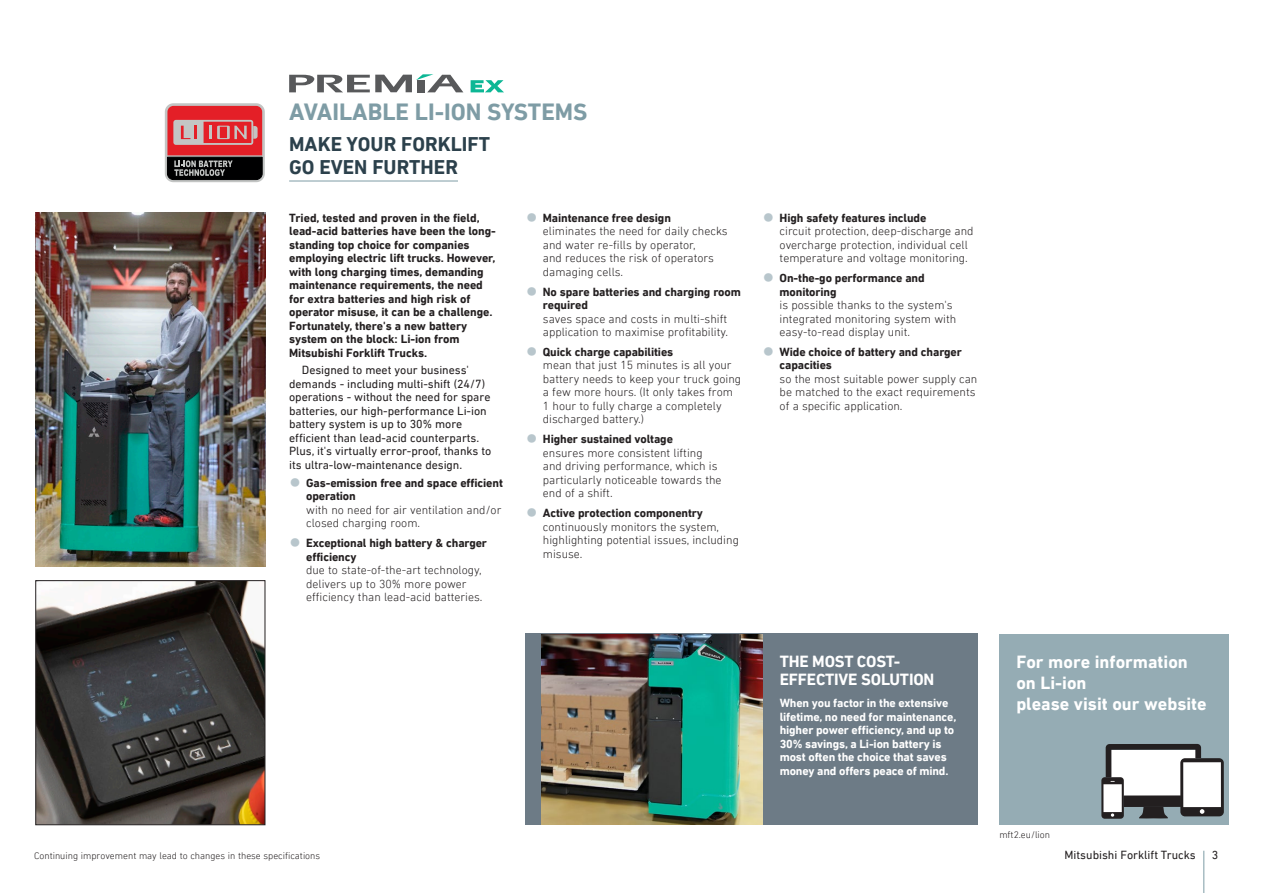
<style>
.page{position:relative;width:1263px;height:893px;background:#fff}
.page>*{position:absolute;margin:0;border:0;box-sizing:border-box;transform-origin:0 0}
.Inside_Series_Name_N{font:700 24px "DIN Next LT Pro";color:#7e9ca5}
.Back_Cover_Headline{font:700 20.25px/22.5px "DIN Next LT Pro";color:#2c414c}
.Boxout-Header{font:700 18px/21px "DIN Next LT Pro";color:#fff}
.Back_Reverse_-_N{font:700 16.5px/18px "DIN Next LT Pro";letter-spacing:-.01em;color:#fff}
.t1{font:300 12px/13.5px "DIN Next LT Pro";color:#231f20}
.FAB_Body_LEAD_-_N{font:700 12px/13.5px "DIN Next LT Pro";letter-spacing:-.005em;color:#231f20}
.FAB_Body_regular_N{font:12px/13.5px "DIN Next LT Pro";letter-spacing:-.005em;color:#231f20}
.Back_Reverse_-_N-2{font:700 12px/13.5px "DIN Next LT Pro";letter-spacing:-.01em;color:#fff}
.BODY_Smallprint_Norm{font:300 9.75px "DIN Next LT Pro";color:#231f20}
.s1{font-family:"Helvetica Neue LT Pro";font-stretch:condensed;font-size:24px;color:#b8c6cc}
.s2{font-weight:700}
</style>
<div class="page">
<div style="left:999px;top:634px;width:230px;height:191px;background:#95acb4"></div>
<div style="left:1111px;top:750px;width:84px;height:46px;background:#fff"></div>
<svg style="left:1139px;top:807px;width:29px;height:12px"></svg>
<div style="left:1101px;top:777px;width:23px;height:42px;background:#231f20;border-radius:3px"></div>
<svg style="left:1111px;top:813px;width:3px;height:4px"></svg>
<div style="left:1103px;top:784px;width:19px;height:28px;background:#fff"></div>
<div style="left:1180px;top:758px;width:44px;height:58px;background:#231f20;border-radius:5px"></div>
<svg style="left:1200px;top:809px;width:4px;height:5px"></svg>
<div style="left:1183px;top:762px;width:38px;height:45px;background:#fff"></div>
<svg style="left:1106px;top:744px;width:95px;height:38px"></svg>
<div style="left:1124px;top:795px;width:57px;height:12px;background:#231f20"></div>
<svg style="left:289px;top:74px;width:174px;height:18px"></svg>
<svg style="left:471px;top:80px;width:33px;height:12px"></svg>
<svg style="left:165px;top:103px;width:100px;height:79px;background:#a54e51"></svg>
<img style="left:38px;top:582px;width:225px;height:241px">
<div style="left:36px;top:580px;width:229px;height:245px;border:1px solid #231f20"></div>
<img style="left:36px;top:213px;width:229px;height:353px">
<div style="left:526px;top:634px;width:452px;height:191px;background:#6d7b86"></div>
<img style="left:541px;top:634px;width:222px;height:191px">
<hr style="left:1203px;top:851px;width:1px;height:42px;background:#7e9ca5">
<hr style="left:289px;top:181px;width:169px;height:1px;background:#7e9ca5">
<p class="Inside_Series_Name_N" style="left:289px;top:98px;width:300px">AVAILABLE LI-ION SYSTEMS</p>
<p class="Back_Cover_Headline" style="left:289px;top:133px;width:202px">MAKE YOUR FORKLIFT<br>GO EVEN FURTHER</p>
<p class="FAB_Body_LEAD_-_N" style="left:289px;top:211px;width:208px">Tried, tested and proven in the field, lead-acid batteries have been the long&shy;standing top choice for companies employing electric lift trucks. However, with long charging times, demanding maintenance requirements, the need for extra batteries and high risk of operator misuse, it can be a challenge.<br>Fortunately, there's a new battery system on the block: Li-ion from Mitsubishi Forklift Trucks.</p>
<p class="FAB_Body_regular_N" style="left:289px;top:363px;width:204px;text-indent:13px">Designed to meet your business' demands - including multi-shift (24/7) operations - without the need for spare batteries, our high-performance Li-ion battery system is up to 30% more efficient than lead-acid counterparts.<br>Plus, it's virtually error-proof, thanks to its ultra-low-maintenance design.</p>
<p class="t1" style="left:306px;top:476px;width:198px;text-indent:-17px"><span class="s1">•</span> <span class="s2">Gas-emission free and space efficient operation<br></span>with no need for air ventilation and/or closed charging room.</p>
<p class="t1" style="left:306px;top:536px;width:182px;text-indent:-17px"><span class="s1">•</span> <span class="s2">Exceptional high battery &amp; charger efficiency<br></span>due to state-of-the-art technology, delivers up to 30% more power efficiency than lead-acid batteries.</p>
<p class="t1" style="left:543px;top:211px;width:186px;text-indent:-17px"><span class="s1">•</span> <span class="s2">Maintenance free design<br></span>eliminates the need for daily checks and water re-fills by operator,<br>and reduces the risk of operators damaging cells.</p>
<p class="t1" style="left:543px;top:285px;width:200px;text-indent:-17px"><span class="s1">•</span> <span class="s2">No spare batteries and charging room required<br></span>saves space and costs in multi-shift application to maximise profitability.</p>
<p class="t1" style="left:543px;top:345px;width:200px;text-indent:-17px"><span class="s1">•</span> <span class="s2">Quick charge capabilities<br></span>mean that just 15 minutes is all your battery needs to keep your truck going a few more hours. (It only takes from<br>1 hour to fully charge a completely discharged battery.)</p>
<p class="t1" style="left:543px;top:432px;width:180px;text-indent:-17px"><span class="s1">•</span> <span class="s2">Higher sustained voltage<br></span>ensures more consistent lifting and driving performance, which is particularly noticeable towards the end of a shift.</p>
<p class="t1" style="left:543px;top:506px;width:198px;text-indent:-17px"><span class="s1">•</span> <span class="s2">Active protection componentry </span>continuously monitors the system, highlighting potential issues, including misuse.</p>
<p class="BODY_Smallprint_Norm" style="left:34px;top:850px;width:288px">Continuing improvement may lead to changes in these specifications</p>
<p class="t1" style="left:780px;top:211px;width:195px;text-indent:-17px"><span class="s1">•</span> <span class="s2">High safety features include<br></span>circuit protection, deep-discharge and overcharge protection, individual cell temperature and voltage monitoring.</p>
<p class="t1" style="left:780px;top:271px;width:178px;text-indent:-17px"><span class="s1">•</span> <span class="s2">On-the-go performance and monitoring<br></span>is possible thanks to the system's integrated monitoring system with easy-to-read display unit.</p>
<p class="t1" style="left:780px;top:345px;width:199px;text-indent:-17px"><span class="s1">•</span> <span class="s2">Wide choice of battery and charger capacities<br></span>so the most suitable power supply can be matched to the exact requirements of a specific application.</p>
<p class="Back_Reverse_-_N" style="left:780px;top:653px;width:156px">THE MOST COST-<br>EFFECTIVE SOLUTION</p>
<p class="Back_Reverse_-_N-2" style="left:780px;top:696px;width:178px">When you factor in the extensive lifetime, no need for maintenance, higher power efficiency, and up to<br>30% savings, a Li-ion battery is most often the choice that saves money and offers peace of mind.</p>
<p class="Boxout-Header" style="left:1016px;top:652px;width:192px">For more information on Li-ion<br>please visit our website</p>
<p class="BODY_Smallprint_Norm" style="left:999px;top:829px;width:52px">mft2.eu/lion</p>
<p class="FAB_Body_regular_N" style="left:1064px;top:848px;width:133px">Mitsubishi Forklift Trucks</p>
<p class="FAB_Body_regular_N" style="left:1212px;top:848px;width:8px">3</p>
</div>
